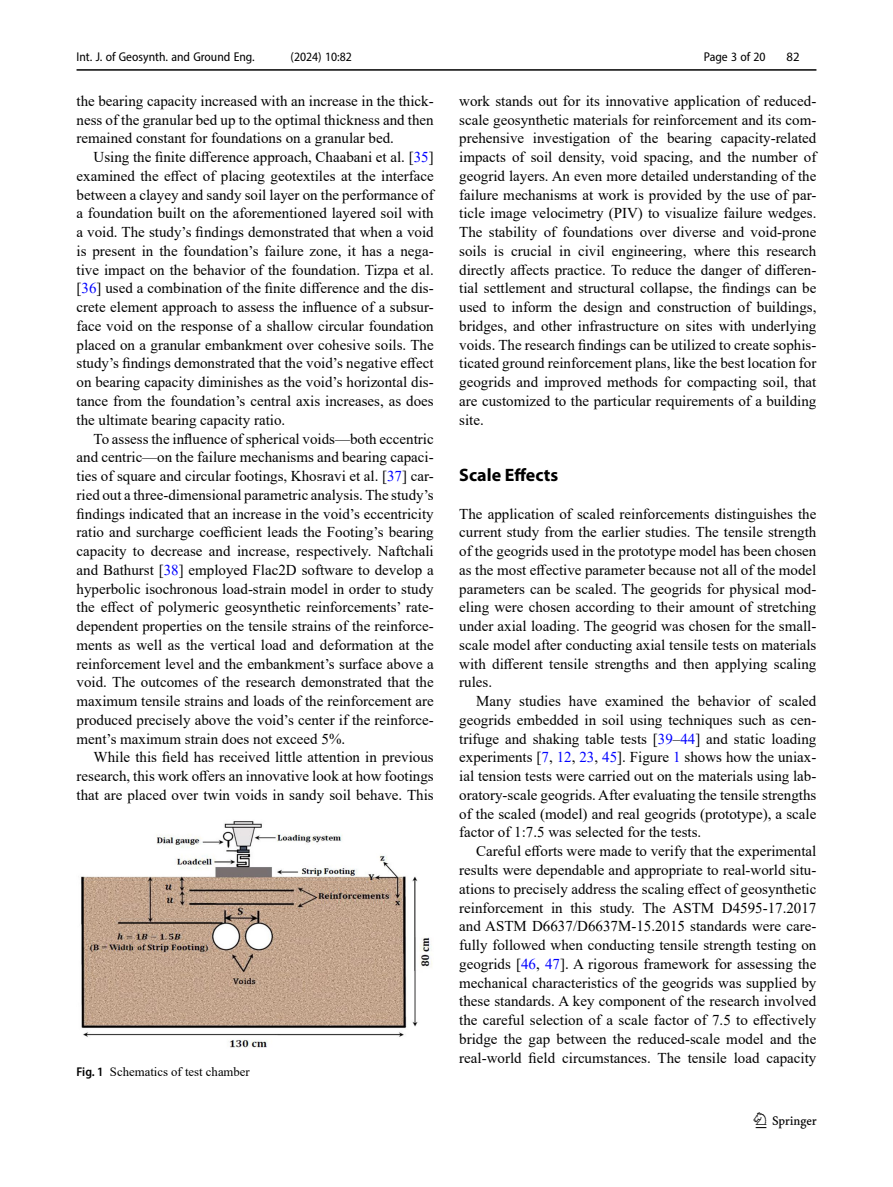
<style>
.page{position:relative;width:893px;height:1187px;background:#fff}
.page>*{position:absolute;margin:0;border:0;box-sizing:border-box;transform-origin:0 0}
.t1{font:22.5px "Springnew";color:#000}
.Head_1{font:700 18px "Myriad Pro";color:#000}
.Body_Text_Indent{font:15px/18.8px "Times New Roman";color:#000;text-align:justify}
.Body_Text{font:15px/18.8px "Times New Roman";color:#000;text-align:justify}
.t2{font:semi-condensed 12.75px "Myriad Pro";color:#000}
.Figure_Caption{font:12.75px "Times New Roman";color:#000}
.t3{font:12.75px "Myriad Pro";color:#000}
.s1{color:#00f}
.s2{font-family:"Myriad Pro";font-weight:600;font-stretch:semi-condensed}
</style>
<div class="page">
<hr style="left:77px;top:69px;width:739px;height:2px;background:#000">
<img style="left:81px;top:821px;width:351px;height:227px">
<p class="t2" style="left:77px;top:49px;width:180px">Int. J. of Geosynth. and Ground Eng.</p>
<p class="t2" style="left:291px;top:49px;width:63px">(2024) 10:82</p>
<p class="Body_Text_Indent" style="left:77px;top:91px;width:359px">the bearing capacity increased with an increase in the thick&shy;ness of the granular bed up to the optimal thickness and then remained constant for foundations on a granular bed.</p>
<p class="Body_Text_Indent" style="left:77px;top:147px;width:359px;text-indent:17px">Using the finite difference approach, Chaabani et al. [<span class="s1">35</span>] examined the effect of placing geotextiles at the interface between a clayey and sandy soil layer on the performance of a foundation built on the aforementioned layered soil with a void. The study’s findings demonstrated that when a void is present in the foundation’s failure zone, it has a nega&shy;tive impact on the behavior of the foundation. Tizpa et al. [<span class="s1">36</span>] used a combination of the finite difference and the dis&shy;crete element approach to assess the influence of a subsur&shy;face void on the response of a shallow circular foundation placed on a granular embankment over cohesive soils. The study’s findings demonstrated that the void’s negative effect on bearing capacity diminishes as the void’s horizontal dis&shy;tance from the foundation’s central axis increases, as does the ultimate bearing capacity ratio.</p>
<p class="Body_Text_Indent" style="left:77px;top:428px;width:359px;text-indent:17px">To assess the influence of spherical voids—both eccentric and centric—on the failure mechanisms and bearing capaci&shy;ties of square and circular footings, Khosravi et al. [<span class="s1">37</span>] car&shy;ried out a three-dimensional parametric analysis. The study’s findings indicated that an increase in the void’s eccentricity ratio and surcharge coefficient leads the Footing’s bearing capacity to decrease and increase, respectively. Naftchali and Bathurst [<span class="s1">38</span>] employed Flac2D software to develop a hyperbolic isochronous load-strain model in order to study the effect of polymeric geosynthetic reinforcements’ rate&shy;dependent properties on the tensile strains of the reinforce&shy;ments as well as the vertical load and deformation at the reinforcement level and the embankment’s surface above a void. The outcomes of the research demonstrated that the maximum tensile strains and loads of the reinforcement are produced precisely above the void’s center if the reinforce&shy;ment’s maximum strain does not exceed 5%.</p>
<p class="Body_Text_Indent" style="left:77px;top:747px;width:359px;text-indent:17px">While this field has received little attention in previous research, this work offers an innovative look at how footings that are placed over twin voids in sandy soil behave. This</p>
<p class="Figure_Caption" style="left:77px;top:1062px;width:175px"><span class="s2">Fig. 1</span> Schematics of test chamber</p>
<p class="t2" style="left:704px;top:49px;width:63px">Page 3 of 20</p>
<p class="t3" style="left:786px;top:48px;width:15px">82</p>
<p class="Body_Text_Indent" style="left:459px;top:91px;width:359px">work stands out for its innovative application of reduced&shy;scale geosynthetic materials for reinforcement and its com&shy;prehensive investigation of the bearing capacity-related impacts of soil density, void spacing, and the number of geogrid layers. An even more detailed understanding of the failure mechanisms at work is provided by the use of par&shy;ticle image velocimetry (PIV) to visualize failure wedges.<br>The stability of foundations over diverse and void-prone soils is crucial in civil engineering, where this research directly affects practice. To reduce the danger of differen&shy;tial settlement and structural collapse, the findings can be used to inform the design and construction of buildings, bridges, and other infrastructure on sites with underlying voids. The research findings can be utilized to create sophis&shy;ticated ground reinforcement plans, like the best location for geogrids and improved methods for compacting soil, that are customized to the particular requirements of a building site.</p>
<p class="Head_1" style="left:459px;top:463px;width:100px">Scale Effects</p>
<p class="Body_Text" style="left:459px;top:503px;width:359px">The application of scaled reinforcements distinguishes the current study from the earlier studies. The tensile strength of the geogrids used in the prototype model has been chosen as the most effective parameter because not all of the model parameters can be scaled. The geogrids for physical mod&shy;eling were chosen according to their amount of stretching under axial loading. The geogrid was chosen for the small&shy;scale model after conducting axial tensile tests on materials with different tensile strengths and then applying scaling rules.</p>
<p class="Body_Text_Indent" style="left:459px;top:691px;width:359px;text-indent:17px">Many studies have examined the behavior of scaled geogrids embedded in soil using techniques such as cen&shy;trifuge and shaking table tests [<span class="s1">39</span>–<span class="s1">44</span>] and static loading experiments [<span class="s1">7</span>, <span class="s1">12</span>, <span class="s1">23</span>, <span class="s1">45</span>]. Figure <span class="s1">1</span> shows how the uniax&shy;ial tension tests were carried out on the materials using lab&shy;oratory-scale geogrids. After evaluating the tensile strengths of the scaled (model) and real geogrids (prototype), a scale factor of 1:7.5 was selected for the tests.</p>
<p class="Body_Text_Indent" style="left:459px;top:841px;width:359px;text-indent:17px">Careful efforts were made to verify that the experimental results were dependable and appropriate to real-world situ&shy;ations to precisely address the scaling effect of geosynthetic reinforcement in this study. The ASTM D4595-17.2017 and ASTM D6637/D6637M-15.2015 standards were care&shy;fully followed when conducting tensile strength testing on geogrids [<span class="s1">46</span>, <span class="s1">47</span>]. A rigorous framework for assessing the mechanical characteristics of the geogrids was supplied by these standards. A key component of the research involved the careful selection of a scale factor of 7.5 to effectively bridge the gap between the reduced-scale model and the real-world field circumstances. The tensile load capacity</p>
<h1 class="t1" style="left:756px;top:1107px;width:63px">1 3</h1>
</div>
